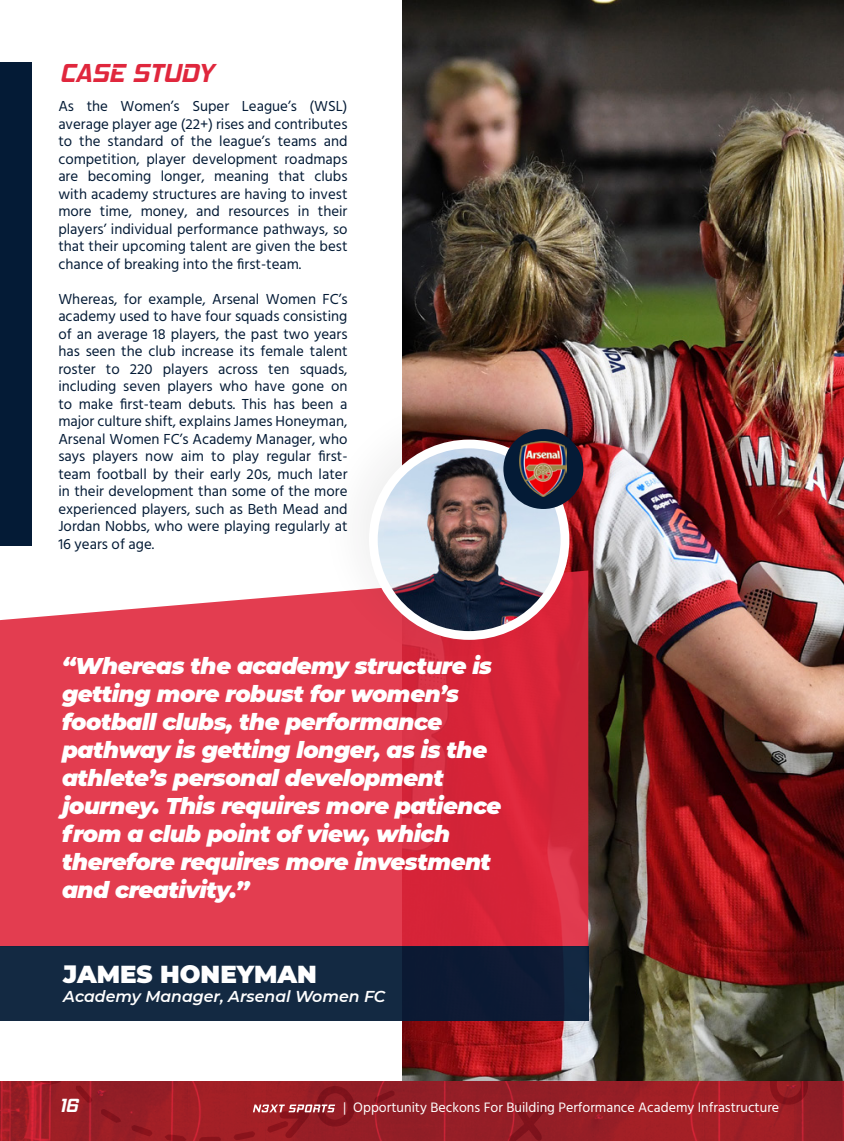
<style>
.page{position:relative;width:844px;height:1141px;background:#fff}
.page>*{position:absolute;margin:0;border:0;box-sizing:border-box;transform-origin:0 0}
.t1{font:italic 700 26.25px "Hemi Head Rg";color:#e0273d}
.t2{font:900 24.5px "Montserrat";color:#fff}
.t3{font:italic 900 22.75px/28px "Montserrat";letter-spacing:-.02em;color:#fff}
.t4{font:italic 700 19.25px "Hemi Head Rg";color:#fff}
.t5{font:italic 600 15.75px "Montserrat";color:#fff}
.t6{font:14.88px/17.5px "Hind";color:#041b36;text-align:justify}
.t7{font:14px "Hind";color:#fff}
</style>
<div class="page">
<img style="left:402px;top:0;width:441px;height:1081px">
<div style="left:0;top:62px;width:32px;height:484px;background:#041b36"></div>
<svg style="left:0;top:593px;width:588px;height:353px;background:#e03b4e"></svg>
<div style="left:0;top:946px;width:588px;height:75px;background:linear-gradient(to right,#142d46,#0e1c36)"></div>
<div style="left:317px;top:391px;width:276px;height:277px;background:#231f20;opacity:.07"></div>
<img style="left:373px;top:444px;width:192px;height:191px;border-radius:96px">
<div style="left:369px;top:440px;width:200px;height:200px;border:9px solid #fff;border-radius:50%"></div>
<div style="left:503px;top:429px;width:80px;height:80px;background:#041b36;border-radius:50%"></div>
<img style="left:519px;top:441px;width:48px;height:56px">
<svg style="left:0;top:1081px;width:843px;height:60px;background:#991e26"></svg>
<svg style="left:233px;top:1086px;width:122px;height:54px;background:#9c262d"></svg>
<hr style="left:843px;top:1081px;width:1px;height:60px;background:#8a0010">
<p class="t1" style="left:60px;top:57px;width:155px">CASE STUDY</p>
<p class="t6" style="left:58px;top:98px;width:290px">As the Women’s Super League’s (WSL) average player age (22+) rises and contributes to the standard of the league’s teams and competition, player development roadmaps are becoming longer, meaning that clubs with academy structures are having to invest more time, money, and resources in their players’ individual performance pathways, so that their upcoming talent are given the best chance of breaking into the first-team.</p>
<p class="t6" style="left:58px;top:291px;width:290px">Whereas, for example, Arsenal Women FC’s academy used to have four squads consisting of an average 18 players, the past two years has seen the club increase its female talent roster to 220 players across ten squads, including seven players who have gone on to make first-team debuts. This has been a major culture shift, explains James Honeyman, Arsenal Women FC’s Academy Manager, who says players now aim to play regular first&shy;team football by their early 20s, much later in their development than some of the more experienced players, such as Beth Mead and Jordan Nobbs, who were playing regularly at 16 years of age.</p>
<p class="t3" style="left:62px;top:651px;width:431px">“Whereas the academy structure is</p>
<p class="t3" style="left:62px;top:679px;width:398px">getting more robust for women’s</p>
<p class="t3" style="left:62px;top:707px;width:381px">football clubs, the performance</p>
<p class="t3" style="left:62px;top:735px;width:426px">pathway is getting longer, as is the</p>
<p class="t3" style="left:62px;top:763px;width:383px">athlete’s personal development</p>
<p class="t3" style="left:62px;top:791px;width:440px">journey. This requires more patience from a club point of view, which</p>
<p class="t3" style="left:62px;top:847px;width:430px">therefore requires more investment</p>
<p class="t3" style="left:62px;top:875px;width:189px">and creativity.”</p>
<p class="t2" style="left:63px;top:956px;width:255px">JAMES HONEYMAN</p>
<p class="t5" style="left:63px;top:985px;width:323px">Academy Manager, Arsenal Women FC</p>
<p class="t4" style="left:60px;top:1094px;width:20px">16</p>
<p class="t7" style="left:343px;top:1098px;width:437px">| Opportunity Beckons For Building Performance Academy Infrastructure</p>
</div>
